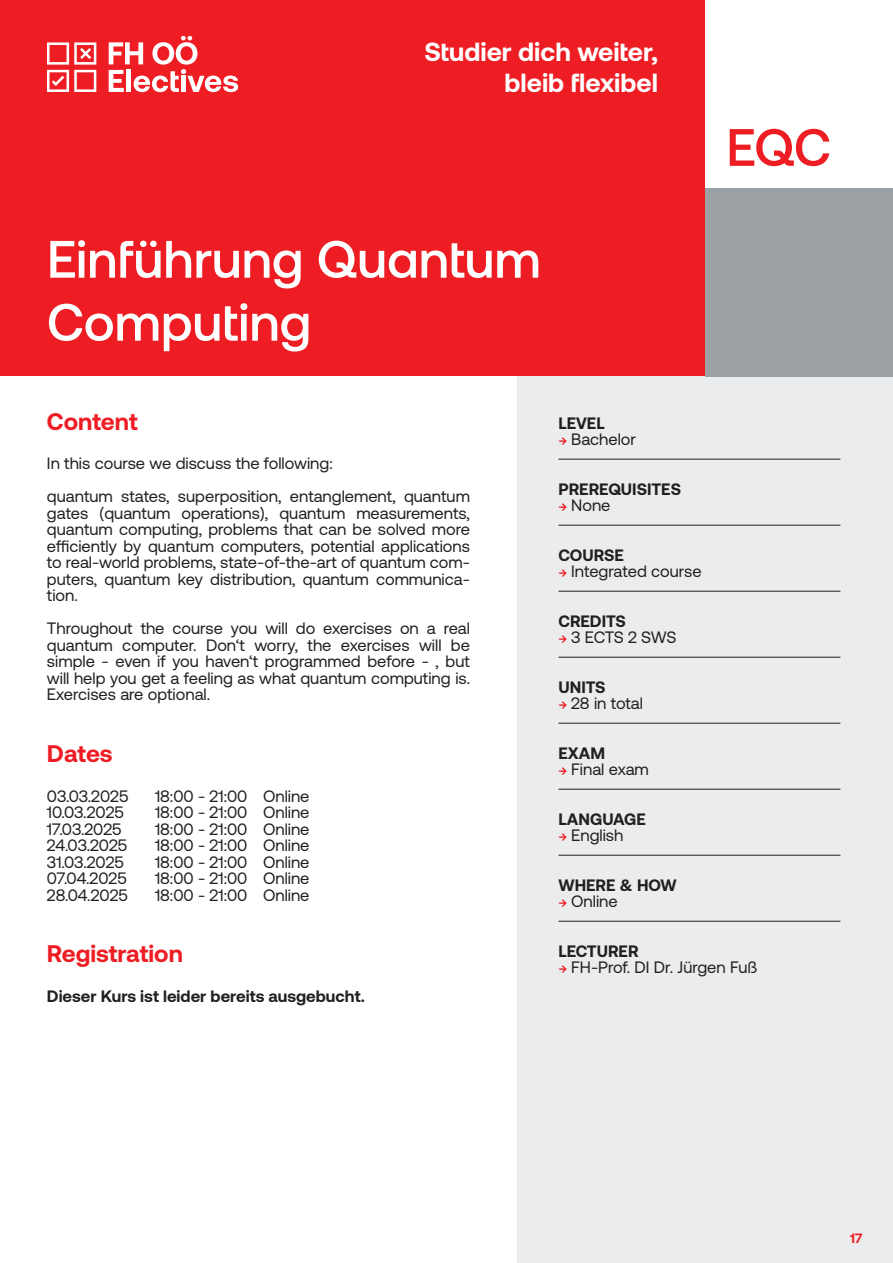
<style>
.page{position:relative;width:893px;height:1263px;background:#fff}
.page>*{position:absolute;margin:0;border:0;box-sizing:border-box;transform-origin:0 0}
.t1{font:500 52.5px/63px "Aeonik";color:#fff}
.Studiengang-Kürzel{font:500 52.5px "Aeonik";color:#ee1d23}
.t2{font:700 26.25px/31.3px "Aeonik";color:#fff;text-align:right}
.t3{font:700 24px "Aeonik";color:#ee1d23}
.Copy__linksbündig{font:16.5px/16.5px "Aeonik";color:#231f20;text-align:justify}
.Copy__linksbündig-2{font:700 16.5px "Aeonik";color:#231f20}
.Copy__linksbündig__bold{font:700 16.5px "Aeonik";color:#231f20}
.t4{font:700 13.5px "Aeonik";color:#ee1d23}
.s1{font-weight:500;font-size:13.5px;color:#ee1d23}
</style>
<div class="page">
<div style="left:0;top:0;width:705px;height:376px;background:#ee1d23"></div>
<div style="left:517px;top:376px;width:376px;height:887px;background:#ebeced"></div>
<svg style="left:109px;top:36px;width:129px;height:56px"></svg>
<svg style="left:47px;top:42px;width:49px;height:50px"></svg>
<div style="left:705px;top:188px;width:188px;height:188px;background:#9aa0a3"></div>
<hr style="left:558px;top:459px;width:282px;height:1px;background:#231f20">
<hr style="left:558px;top:525px;width:282px;height:1px;background:#231f20">
<hr style="left:558px;top:591px;width:282px;height:1px;background:#231f20">
<hr style="left:558px;top:657px;width:282px;height:1px;background:#231f20">
<hr style="left:558px;top:723px;width:282px;height:1px;background:#231f20">
<hr style="left:558px;top:789px;width:282px;height:1px;background:#231f20">
<hr style="left:558px;top:855px;width:282px;height:1px;background:#231f20">
<hr style="left:558px;top:921px;width:282px;height:1px;background:#231f20">
<h2 class="t2" style="left:424px;top:36px;width:235px">Studier dich weiter, bleib flexibel</h2>
<h1 class="t1" style="left:47px;top:228px;width:495px">Einführung Quantum<br>Computing</h1>
<p class="Studiengang-Kürzel" style="left:726px;top:118px;width:106px">EQC</p>
<h2 class="t3" style="left:47px;top:408px;width:91px">Content</h2>
<p class="Copy__linksbündig" style="left:47px;top:455px;width:287px">In this course we discuss the following:</p>
<p class="Copy__linksbündig" style="left:47px;top:488px;width:424px">quantum states, superposition, entanglement, quantum gates (quantum operations), quantum measurements, quantum computing, problems that can be solved more efficiently by quantum computers, potential applications to real-world problems, state-of-the-art of quantum com&shy;puters, quantum key distribution, quantum communica&shy;tion.</p>
<p class="Copy__linksbündig" style="left:47px;top:620px;width:425px">Throughout the course you will do exercises on a real quantum computer. Don‘t worry, the exercises will be simple - even if you haven‘t programmed before - , but will help you get a feeling as what quantum computing is.<br>Exercises are optional.</p>
<h2 class="t3" style="left:47px;top:740px;width:67px">Dates</h2>
<p class="Copy__linksbündig" style="left:47px;top:788px;width:83px">03.03.2025</p>
<p class="Copy__linksbündig" style="left:155px;top:788px;width:156px">18:00 - 21:00 Online</p>
<p class="Copy__linksbündig" style="left:47px;top:804px;width:78px">10.03.2025</p>
<p class="Copy__linksbündig" style="left:155px;top:804px;width:156px">18:00 - 21:00 Online</p>
<p class="Copy__linksbündig" style="left:47px;top:821px;width:76px">17.03.2025</p>
<p class="Copy__linksbündig" style="left:155px;top:821px;width:156px">18:00 - 21:00 Online</p>
<p class="Copy__linksbündig" style="left:47px;top:837px;width:82px">24.03.2025</p>
<p class="Copy__linksbündig" style="left:155px;top:837px;width:156px">18:00 - 21:00 Online</p>
<p class="Copy__linksbündig" style="left:47px;top:854px;width:78px">31.03.2025</p>
<p class="Copy__linksbündig" style="left:155px;top:854px;width:156px">18:00 - 21:00 Online</p>
<p class="Copy__linksbündig" style="left:47px;top:870px;width:81px">07.04.2025</p>
<p class="Copy__linksbündig" style="left:155px;top:870px;width:156px">18:00 - 21:00 Online</p>
<p class="Copy__linksbündig" style="left:47px;top:887px;width:82px">28.04.2025</p>
<p class="Copy__linksbündig" style="left:155px;top:887px;width:156px">18:00 - 21:00 Online</p>
<h2 class="t3" style="left:47px;top:940px;width:137px">Registration</h2>
<p class="Copy__linksbündig-2" style="left:47px;top:987px;width:319px">Dieser Kurs ist leider bereits ausgebucht.</p>
<p class="Copy__linksbündig__bold" style="left:558px;top:413px;width:48px">LEVEL</p>
<p class="Copy__linksbündig" style="left:558px;top:431px;width:79px"><span class="s1">→</span> Bachelor</p>
<p class="Copy__linksbündig__bold" style="left:558px;top:479px;width:124px">PREREQUISITES</p>
<p class="Copy__linksbündig" style="left:558px;top:497px;width:53px"><span class="s1">→</span> None</p>
<p class="Copy__linksbündig__bold" style="left:558px;top:545px;width:67px">COURSE</p>
<p class="Copy__linksbündig" style="left:558px;top:563px;width:145px"><span class="s1">→</span> Integrated course</p>
<p class="Copy__linksbündig-2" style="left:558px;top:611px;width:69px">CREDITS</p>
<p class="Copy__linksbündig" style="left:558px;top:629px;width:120px"><span class="s1">→</span> 3 ECTS 2 SWS</p>
<p class="Copy__linksbündig-2" style="left:558px;top:677px;width:48px">UNITS</p>
<p class="Copy__linksbündig" style="left:558px;top:695px;width:86px"><span class="s1">→</span> 28 in total</p>
<p class="Copy__linksbündig-2" style="left:558px;top:743px;width:48px">EXAM</p>
<p class="Copy__linksbündig" style="left:558px;top:761px;width:92px"><span class="s1">→</span> Final exam</p>
<p class="Copy__linksbündig__bold" style="left:558px;top:809px;width:89px">LANGUAGE</p>
<p class="Copy__linksbündig" style="left:558px;top:827px;width:66px"><span class="s1">→</span> English</p>
<p class="Copy__linksbündig__bold" style="left:558px;top:875px;width:120px">WHERE &amp; HOW</p>
<p class="Copy__linksbündig" style="left:558px;top:893px;width:61px"><span class="s1">→</span> Online</p>
<p class="Copy__linksbündig__bold" style="left:558px;top:941px;width:82px">LECTURER</p>
<p class="Copy__linksbündig" style="left:558px;top:959px;width:200px"><span class="s1">→</span> FH-Prof. DI Dr. Jürgen Fuß</p>
<p class="t4" style="left:850px;top:1230px;width:14px">17</p>
</div>
